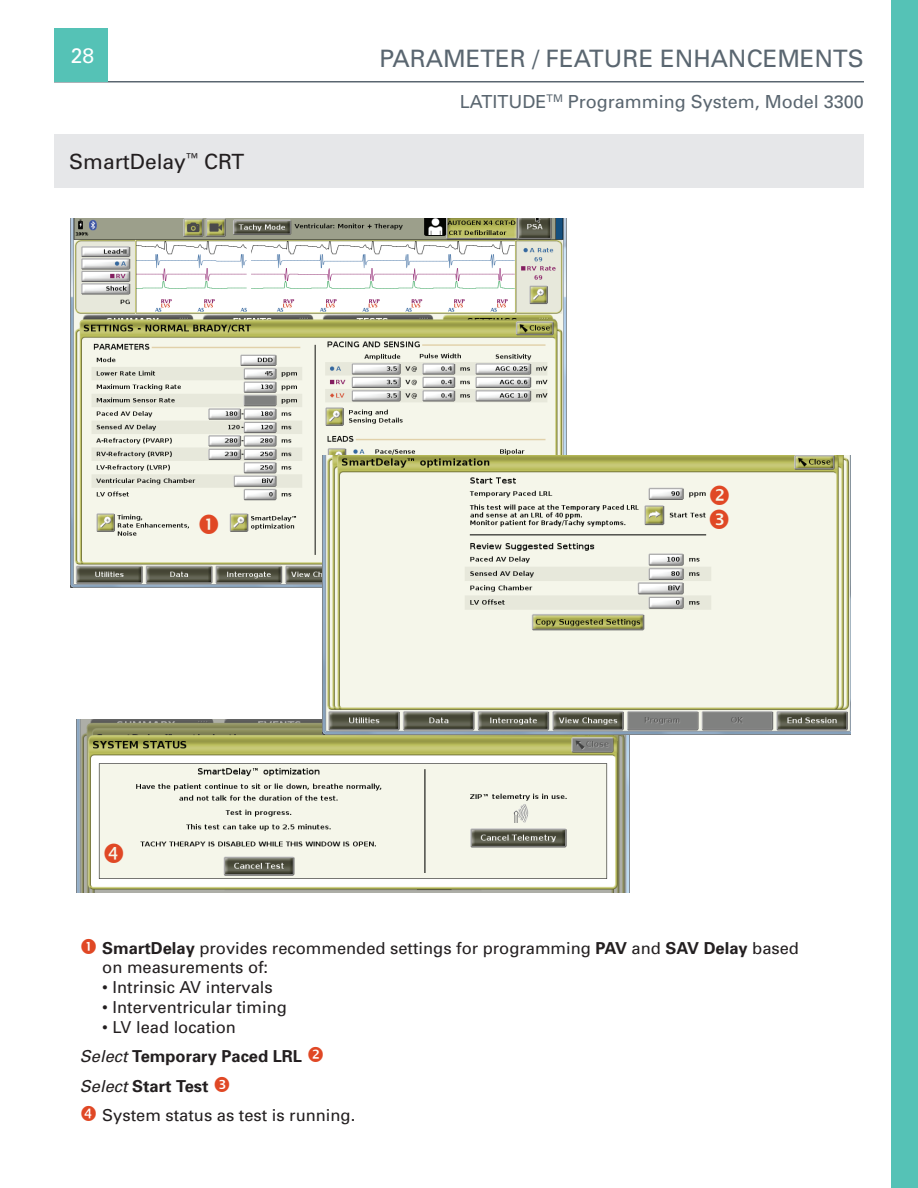
<style>
.page{position:relative;width:918px;height:1188px;background:#fff}
.page>*{position:absolute;margin:0;border:0;box-sizing:border-box;transform-origin:0 0}
.t1{font:24px "Univers";color:#5a6670}
.t2{font:21px "Univers";color:#231f20}
.t3{font:21px "Univers";color:#fff}
.t4{font:18px "Univers";color:#5a6670}
.t5{font:16.5px/19.8px "Univers";color:#231f20}
.t6{font:700 16.5px/29.4px "Univers";color:#231f20}
.s1{font-weight:700}
.s2{font-weight:400}
.s3{font-weight:400;font-style:italic}
</style>
<div class="page">
<hr style="left:54px;top:81px;width:810px;height:1px;background:#5a6670">
<div style="left:54px;top:28px;width:54px;height:54px;background:#55c2b6"></div>
<div style="left:891px;top:0;width:27px;height:1188px;background:#55c2b6"></div>
<img style="left:70px;top:218px;width:497px;height:369px">
<img style="left:77px;top:720px;width:553px;height:172px">
<img style="left:322px;top:456px;width:528px;height:278px">
<div style="left:54px;top:134px;width:810px;height:54px;background:#e6e7e9"></div>
<svg style="left:710px;top:485px;width:19px;height:44px"></svg>
<svg style="left:200px;top:514px;width:18px;height:20px"></svg>
<svg style="left:105px;top:843px;width:18px;height:20px"></svg>
<p class="t3" style="left:71px;top:44px;width:25px">28</p>
<p class="t2" style="left:69px;top:150px;width:176px">SmartDelay<sup>™</sup> CRT</p>
<h1 class="t1" style="left:379px;top:44px;width:486px">PARAMETER / FEATURE ENHANCEMENTS</h1>
<p class="t4" style="left:460px;top:91px;width:406px">LATITUDE<sup>TM</sup> Programming System, Model 3300</p>
<p class="t5" style="left:102px;top:938px;width:698px"><span class="s1">SmartDelay</span> provides recommended settings for programming <span class="s1">PAV</span> and <span class="s1">SAV Delay</span> based on measurements of:</p>
<p class="t5" style="left:102px;top:978px;width:172px">• Intrinsic AV intervals</p>
<p class="t5" style="left:102px;top:997px;width:186px">• Interventricular timing</p>
<p class="t6" style="left:80px;top:1012px;width:224px;text-indent:22px"><span class="s2">• LV lead location<br></span><span class="s3">Select</span> Temporary Paced LRL<br><span class="s3">Select</span> Start Test</p>
<p class="t5" style="left:102px;top:1105px;width:255px">System status as test is running.</p>
</div>
